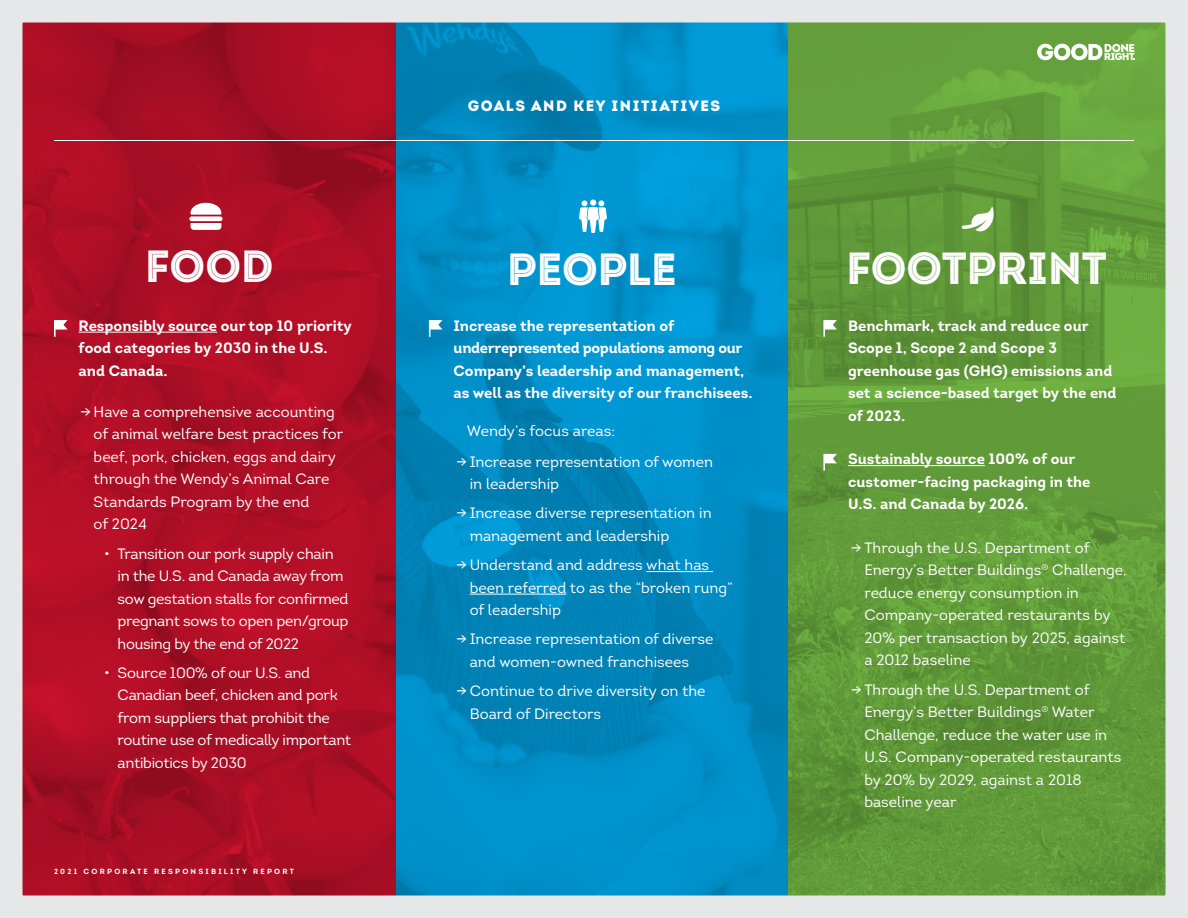
<style>
.page{position:relative;width:1188px;height:918px;background:#fff}
.page>*{position:absolute;margin:0;border:0;box-sizing:border-box;transform-origin:0 0}
.t1{font:45px "Intro Black Inline";color:#fff}
.t2{font:15px/22.5px "Intro";color:#fff}
.t3{font:700 15px/22.5px "Intro";color:#fff}
.t4{font:15px/22.5px "Intro";letter-spacing:-.02em;color:#fff}
.t5{font:900 15px "Intro";letter-spacing:.1em;color:#fff}
.t6{font:700 7.5px "Intro";letter-spacing:.3em;color:#fff}
</style>
<div class="page">
<img style="left:23px;top:23px;width:373px;height:872px">
<img style="left:788px;top:23px;width:377px;height:872px">
<img style="left:396px;top:23px;width:392px;height:872px">
<svg style="left:1037px;top:44px;width:97px;height:16px"></svg>
<svg style="left:962px;top:207px;width:34px;height:25px"></svg>
<svg style="left:579px;top:200px;width:28px;height:33px"></svg>
<svg style="left:189px;top:203px;width:34px;height:27px"></svg>
<hr style="left:54px;top:140px;width:1080px;height:1px;background:#fff">
<hr style="left:79px;top:332px;width:138px;height:1px;background:#fff">
<svg style="left:54px;top:320px;width:14px;height:17px"></svg>
<svg style="left:429px;top:320px;width:13px;height:17px"></svg>
<hr style="left:848px;top:465px;width:137px;height:1px;background:#fff">
<svg style="left:823px;top:320px;width:14px;height:17px"></svg>
<svg style="left:823px;top:454px;width:14px;height:17px"></svg>
<hr style="left:646px;top:571px;width:67px;height:1px;background:#fff">
<hr style="left:470px;top:594px;width:96px;height:1px;background:#fff">
<div style="left:0;top:0;width:1188px;height:918px;border:22px solid #e6e7e8"></div>
<p class="t5" style="left:468px;top:96px;width:254px">GOALS AND KEY INITIATIVES</p>
<h1 class="t1" style="left:145px;top:237px;width:130px">FOOD</h1>
<h1 class="t1" style="left:507px;top:240px;width:171px">PEOPLE</h1>
<h1 class="t1" style="left:846px;top:239px;width:262px">FOOTPRINT</h1>
<p class="t3" style="left:79px;top:314px;width:275px">Responsibly source our top 10 priority food categories by 2030 in the U.S. and Canada.</p>
<p class="t3" style="left:454px;top:314px;width:301px">Increase the representation of underrepresented populations among our Company’s leadership and management, as well as the diversity of our franchisees.</p>
<p class="t2" style="left:94px;top:400px;width:251px;text-indent:-14px">→Have a comprehensive accounting of animal welfare best practices for beef, pork, chicken, eggs and dairy through the Wendy’s Animal Care<br>Standards Program by the end<br>of 2024</p>
<p class="t4" style="left:118px;top:542px;width:232px;text-indent:-14px">• Transition our pork supply chain in the U.S. and Canada away from sow gestation stalls for confirmed pregnant sows to open pen/group housing by the end of 2022</p>
<p class="t4" style="left:118px;top:661px;width:235px;text-indent:-14px">• Source 100% of our U.S. and<br>Canadian beef, chicken and pork from suppliers that prohibit the routine use of medically important antibiotics by 2030</p>
<p class="t6" style="left:54px;top:867px;width:241px">2021 CORPORATE RESPONSIBILITY REPORT</p>
<p class="t2" style="left:467px;top:419px;width:150px">Wendy’s focus areas:</p>
<p class="t2" style="left:470px;top:450px;width:245px;text-indent:-14px">→Increase representation of women in leadership</p>
<p class="t2" style="left:470px;top:502px;width:243px;text-indent:-14px">→Increase diverse representation in management and leadership</p>
<p class="t2" style="left:470px;top:554px;width:265px;text-indent:-14px">→Understand and address what has been referred to as the “broken rung” of leadership</p>
<p class="t2" style="left:470px;top:628px;width:245px;text-indent:-14px">→Increase representation of diverse and women-owned franchisees</p>
<p class="t2" style="left:470px;top:680px;width:237px;text-indent:-14px">→Continue to drive diversity on the<br>Board of Directors</p>
<p class="t3" style="left:848px;top:314px;width:270px">Benchmark, track and reduce our<br>Scope 1, Scope 2 and Scope 3 greenhouse gas (GHG) emissions and set a science-based target by the end of 2023.</p>
<p class="t3" style="left:848px;top:448px;width:244px">Sustainably source 100% of our customer-facing packaging in the<br>U.S. and Canada by 2026.</p>
<p class="t2" style="left:864px;top:536px;width:264px;text-indent:-13px">→Through the U.S. Department of<br>Energy’s Better Buildings<sup>®</sup> Challenge, reduce energy consumption in<br>Company-operated restaurants by<br>20% per transaction by 2025, against a 2012 baseline</p>
<p class="t2" style="left:864px;top:678px;width:259px;text-indent:-14px">→Through the U.S. Department of<br>Energy’s Better Buildings<sup>®</sup> Water<br>Challenge, reduce the water use in<br>U.S. Company-operated restaurants by 20% by 2029, against a 2018 baseline year</p>
</div>
